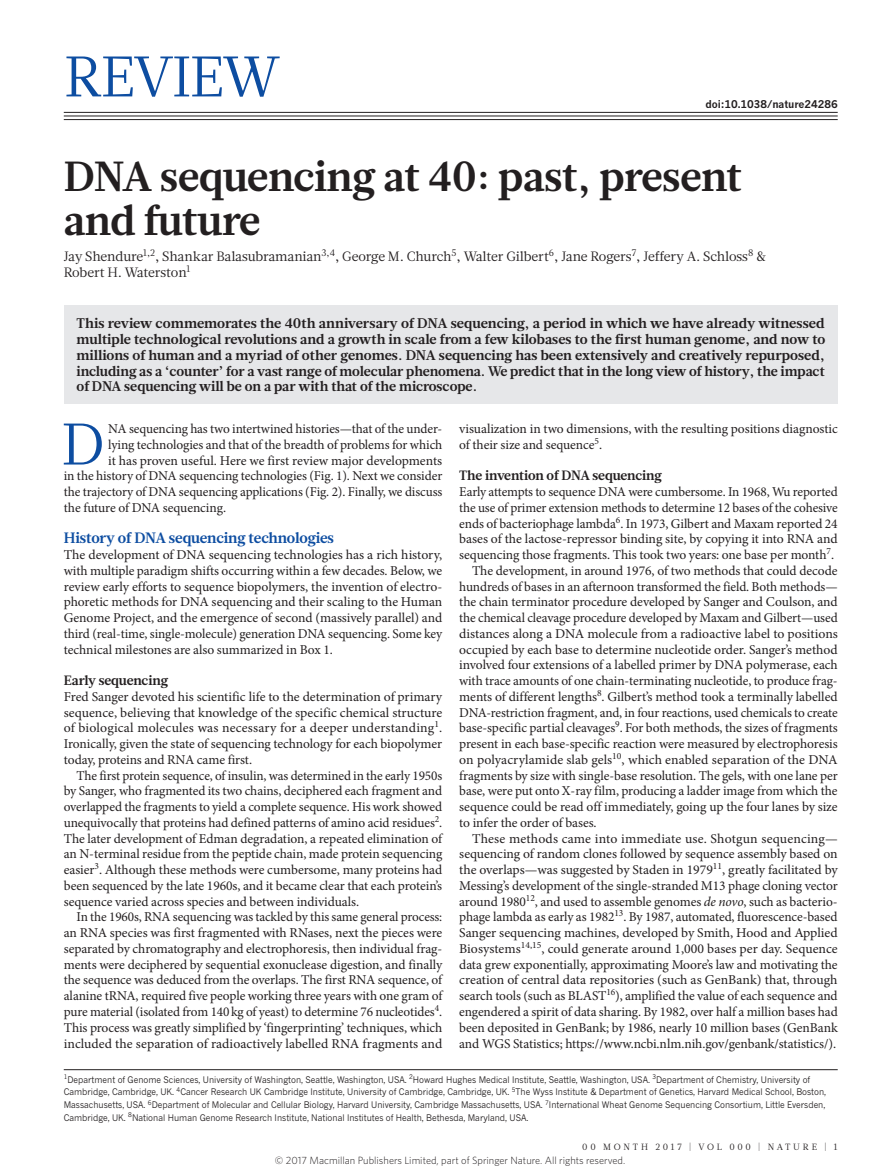
<style>
.page{position:relative;width:893px;height:1174px;background:#fff}
.page>*{position:absolute;margin:0;border:0;box-sizing:border-box;transform-origin:0 0}
.t1{font:58.5px "Glosa Math";color:#0d4da1}
.t2{font:57px "Glosa Math";color:#0d4da1}
.t3{font:700 42px/43.5px "Glosa Math";letter-spacing:-.005em;color:#231f20}
.t4{font:700 15px "Glosa Math";letter-spacing:-.005em;color:#0d4da1}
.t5{font:700 13.95px/15.8px "Glosa Math";color:#231f20;text-align:justify}
.t6{font:13.5px/15.8px "Minion Pro";letter-spacing:-.005em;color:#231f20;text-align:justify}
.t7{font:13.5px/15.8px "Glosa Math";letter-spacing:-.005em;color:#231f20}
.t8{font:700 13.5px "Glosa Math";letter-spacing:-.015em;color:#231f20}
.t9{font:300 10.5px "Whitney";color:#231f20}
.t10{font:700 10.5px "News Gothic MT Std";letter-spacing:-.005em;color:#231f20}
.t11{font:9px/12.8px "News Gothic MT Std";color:#231f20;scale:.95 1}
.t12{font:9px "Glosa Math";letter-spacing:.3em;color:#231f20}
.s1{font-style:italic}
</style>
<div class="page">
<hr style="left:64px;top:112px;width:774px;height:1px;background:#231f20">
<hr style="left:64px;top:116px;width:774px;height:1px;background:#231f20">
<hr style="left:64px;top:119px;width:774px;height:1px;background:#231f20">
<div style="left:64px;top:306px;width:774px;height:98px;background:#e6e7e9"></div>
<hr style="left:64px;top:1069px;width:774px;height:1px;background:#231f20">
<h2 class="t2" style="left:64px;top:39px;width:218px">Review</h2>
<p class="t10" style="left:705px;top:98px;width:134px">doi:10.1038/nature24286</p>
<h3 class="t3" style="left:64px;top:155px;width:680px">DNA sequencing at 40: past, present and future</h3>
<p class="t7" style="left:64px;top:249px;width:704px">Jay Shendure<sup>1,2</sup>, Shankar Balasubramanian<sup>3,4</sup>, George M. Church<sup>5</sup>, Walter Gilbert<sup>6</sup>, Jane Rogers<sup>7</sup>, Jeffery A. Schloss<sup>8</sup> &amp;<br>Robert H . Waterston<sup>1</sup></p>
<p class="t5" style="left:77px;top:316px;width:750px">This review commemorates the 40th anniversary of DNA sequencing, a period in which we have already witnessed multiple technological revolutions and a growth in scale from a few kilobases to the first human genome, and now to millions of human and a myriad of other genomes. DNA sequencing has been extensively and creatively repurposed, including as a ‘counter’ for a vast range of molecular phenomena. We predict that in the long view of history, the impact of DNA sequencing will be on a par with that of the microscope.</p>
<h1 class="t1" style="left:61px;top:406px;width:45px">D</h1>
<p class="t6" style="left:108px;top:421px;width:335px">NA sequencing has two intertwined histories—that of the under-</p>
<p class="t6" style="left:108px;top:436px;width:336px">lying technologies and that of the breadth of problems for which</p>
<p class="t6" style="left:108px;top:452px;width:335px">it has proven useful. Here we first review major developments</p>
<p class="t6" style="left:64px;top:468px;width:380px">in the history of DNA sequencing technologies (Fig. 1). Next we consider</p>
<p class="t6" style="left:64px;top:484px;width:380px">the trajectory of DNA sequencing applications (Fig. 2). Finally, we discuss</p>
<p class="t6" style="left:64px;top:499px;width:164px">the future of DNA sequencing.</p>
<p class="t4" style="left:64px;top:528px;width:272px">History of DNA sequencing technologies</p>
<p class="t6" style="left:64px;top:547px;width:380px">The development of DNA sequencing technologies has a rich history, with multiple paradigm shifts occurring within a few decades. Below, we review early efforts to sequence biopolymers, the invention of electro&shy;phoretic methods for DNA sequencing and their scaling to the Human Genome Project, and the emergence of second (massively parallel) and third (real-time, single-molecule) generation DNA sequencing. Some key technical milestones are also summarized in Box 1.</p>
<p class="t8" style="left:64px;top:671px;width:106px">Early sequencing</p>
<p class="t6" style="left:64px;top:688px;width:380px">Fred Sanger devoted his scientific life to the determination of primary sequence, believing that knowledge of the specific chemical structure of biological molecules was necessary for a deeper understanding<sup>1</sup>.<br>Ironically, given the state of sequencing technology for each biopolymer today, proteins and RNA came first.</p>
<p class="t6" style="left:64px;top:767px;width:380px;text-indent:13px">The first protein sequence, of insulin, was determined in the early 1950s by Sanger, who fragmented its two chains, deciphered each fragment and overlapped the fragments to yield a complete sequence. His work showed unequivocally that proteins had defined patterns of amino acid residues<sup>2</sup>.<br>The later development of Edman degradation, a repeated elimination of an N-terminal residue from the peptide chain, made protein sequencing easier<sup>3</sup>. Although these methods were cumbersome, many proteins had been sequenced by the late 1960s, and it became clear that each protein’s sequence varied across species and between individuals.</p>
<p class="t6" style="left:64px;top:909px;width:380px;text-indent:13px">In the 1960s, RNA sequencing was tackled by this same general process: an RNA species was first fragmented with RNases, next the pieces were separated by chromatography and electrophoresis, then individual frag&shy;ments were deciphered by sequential exonuclease digestion, and finally the sequence was deduced from the overlaps. The first RNA sequence, of alanine tRNA, required five people working three years with one gram of pure material (isolated from 140kg of yeast) to determine 76 nucleotides<sup>4</sup>.<br>This process was greatly simplified by ‘fingerprinting’ techniques, which included the separation of radioactively labelled RNA fragments and</p>
<p class="t6" style="left:459px;top:421px;width:380px">visualization in two dimensions, with the resulting positions diagnostic of their size and sequence<sup>5</sup>.</p>
<p class="t8" style="left:459px;top:467px;width:204px">The invention of DNA sequencing</p>
<p class="t6" style="left:459px;top:484px;width:380px">Early attempts to sequence DNA were cumbersome. In 1968, Wu reported</p>
<p class="t6" style="left:459px;top:499px;width:380px">the use of primer extension methods to determine 12 bases of the cohesive</p>
<p class="t6" style="left:459px;top:515px;width:380px">ends of bacteriophage lambda<sup>6</sup>. In 1973, Gilbert and Maxam reported 24</p>
<p class="t6" style="left:459px;top:531px;width:380px">bases of the lactose-repressor binding site, by copying it into RNA and</p>
<p class="t6" style="left:459px;top:547px;width:376px">sequencing those fragments. This took two years: one base per month<sup>7</sup>.</p>
<p class="t6" style="left:472px;top:562px;width:367px">The development, in around 1976, of two methods that could decode</p>
<p class="t6" style="left:459px;top:578px;width:380px">hundreds of bases in an afternoon transformed the field. Both methods—</p>
<p class="t6" style="left:459px;top:594px;width:380px">the chain terminator procedure developed by Sanger and Coulson, and</p>
<p class="t6" style="left:459px;top:610px;width:380px">the chemical cleavage procedure developed by Maxam and Gilbert—used</p>
<p class="t6" style="left:459px;top:625px;width:380px">distances along a DNA molecule from a radioactive label to positions</p>
<p class="t6" style="left:459px;top:641px;width:380px">occupied by each base to determine nucleotide order. Sanger’s method</p>
<p class="t6" style="left:459px;top:657px;width:380px">involved four extensions of a labelled primer by DNA polymerase, each</p>
<p class="t6" style="left:459px;top:673px;width:380px">with trace amounts of one chain-terminating nucleotide, to produce frag-</p>
<p class="t6" style="left:459px;top:688px;width:380px">ments of different lengths<sup>8</sup>. Gilbert’s method took a terminally labelled</p>
<p class="t6" style="left:459px;top:704px;width:380px">DNA-restriction fragment, and, in four reactions, used chemicals to create</p>
<p class="t6" style="left:459px;top:720px;width:380px">base-specific partial cleavages<sup>9</sup>. For both methods, the sizes of fragments</p>
<p class="t6" style="left:459px;top:736px;width:380px">present in each base-specific reaction were measured by electrophoresis</p>
<p class="t6" style="left:459px;top:751px;width:380px">on polyacrylamide slab gels<sup>10</sup>, which enabled separation of the DNA</p>
<p class="t6" style="left:459px;top:767px;width:380px">fragments by size with single-base resolution. The gels, with one lane per</p>
<p class="t6" style="left:459px;top:783px;width:380px">base, were put onto X-ray film, producing a ladder image from which the</p>
<p class="t6" style="left:459px;top:799px;width:380px">sequence could be read off immediately, going up the four lanes by size</p>
<p class="t6" style="left:459px;top:814px;width:139px">to infer the order of bases.</p>
<p class="t6" style="left:472px;top:830px;width:367px">These methods came into immediate use. Shotgun sequencing—</p>
<p class="t6" style="left:459px;top:846px;width:380px">sequencing of random clones followed by sequence assembly based on</p>
<p class="t6" style="left:459px;top:862px;width:380px">the overlaps—was suggested by Staden in 1979<sup>11</sup>, greatly facilitated by</p>
<p class="t6" style="left:459px;top:877px;width:380px">Messing’s development of the single-stranded M13 phage cloning vector</p>
<p class="t6" style="left:459px;top:893px;width:380px">around 1980<sup>12</sup>, and used to assemble genomes <span class="s1">de novo</span>, such as bacterio-</p>
<p class="t6" style="left:459px;top:909px;width:380px">phage lambda as early as 1982<sup>13</sup>. By 1987, automated, fluorescence-based</p>
<p class="t6" style="left:459px;top:925px;width:380px">Sanger sequencing machines, developed by Smith, Hood and Applied</p>
<p class="t6" style="left:459px;top:940px;width:380px">Biosystems<sup>14,15</sup>, could generate around 1,000 bases per day. Sequence</p>
<p class="t6" style="left:459px;top:956px;width:380px">data grew exponentially, approximating Moore’s law and motivating the</p>
<p class="t6" style="left:459px;top:972px;width:380px">creation of central data repositories (such as GenBank) that, through</p>
<p class="t6" style="left:459px;top:988px;width:380px">search tools (such as BLAST<sup>16</sup>), amplified the value of each sequence and</p>
<p class="t6" style="left:459px;top:1003px;width:380px">engendered a spirit of data sharing. By 1982, over half a million bases had</p>
<p class="t6" style="left:459px;top:1019px;width:380px">been deposited in GenBank; by 1986, nearly 10 million bases (GenBank</p>
<p class="t6" style="left:459px;top:1035px;width:378px">and WGS Statistics; https://www.ncbi.nlm.nih.gov/genbank/statistics/).</p>
<p class="t11" style="left:64px;top:1072px;width:804px"><sup>1</sup>Department of Genome Sciences, University of Washington, Seattle, Washington, USA. <sup>2</sup>Howard Hughes Medical Institute, Seattle, Washington, USA. <sup>3</sup>Department of Chemistry, University of Cambridge, Cambridge, UK. <sup>4</sup>Cancer Research UK Cambridge Institute, University of Cambridge, Cambridge, UK. <sup>5</sup>The Wyss Institute &amp; Department of Genetics, Harvard Medical School, Boston, Massachusetts, USA. <sup>6</sup>Department of Molecular and Cellular Biology, Harvard University, Cambridge Massachusetts, USA. <sup>7</sup>International Wheat Genome Sequencing Consortium, Little Eversden, Cambridge, UK. <sup>8</sup>National Human Genome Research Institute, National Institutes of Health, Bethesda, Maryland, USA.</p>
<p class="t9" style="left:275px;top:1153px;width:352px">© 2017 Macmillan Publishers Limited, part of Springer Nature. All rights reserved.</p>
<p class="t12" style="left:582px;top:1141px;width:257px">00 Month 2017 | VOL 000 | NATURE | 1</p>
</div>
